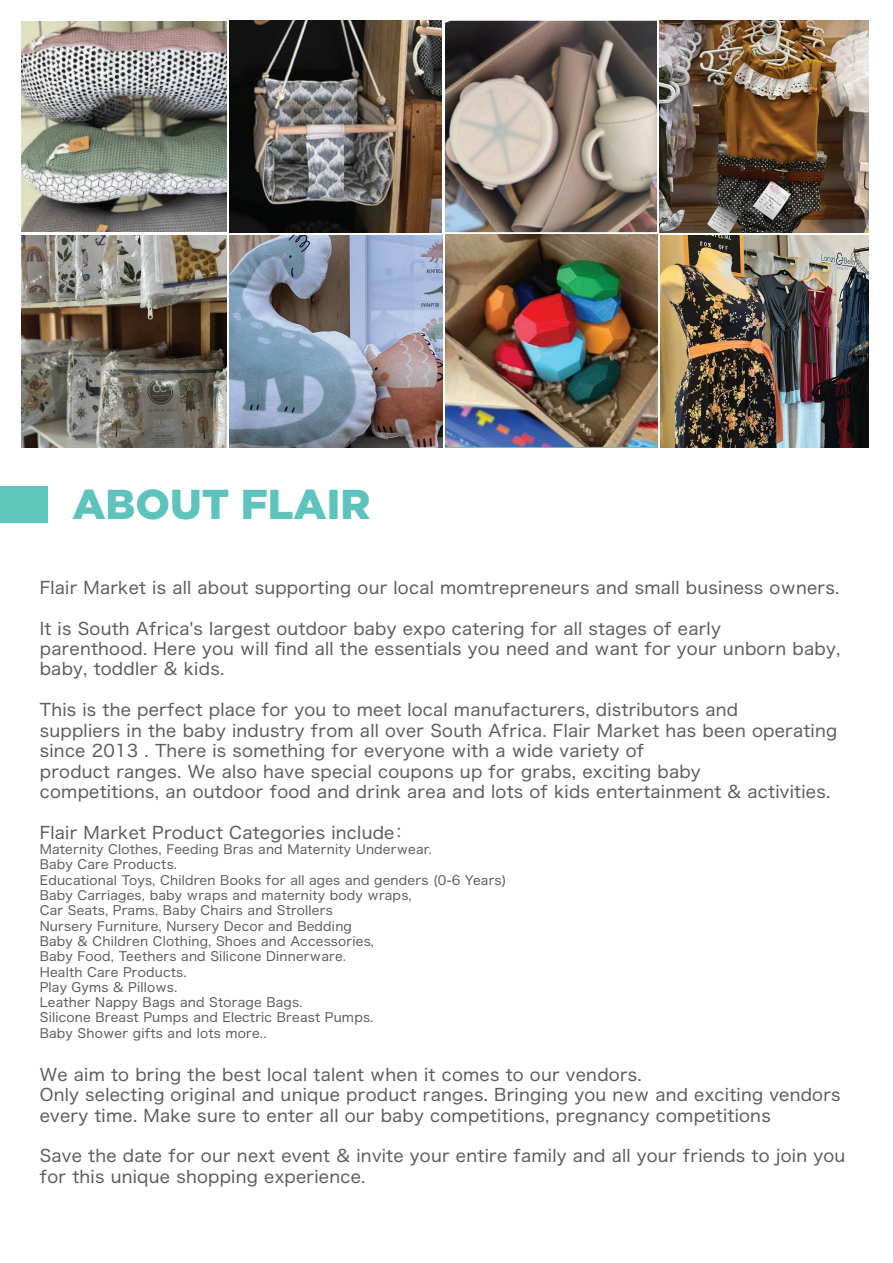
<style>
.page{position:relative;width:893px;height:1263px;background:#fff}
.page>*{position:absolute;margin:0;border:0;box-sizing:border-box;transform-origin:0 0}
.t1{font:900 41.7px "Gotham";color:#5dc4bd}
.t2{font:16.95px/20.4px "Hiragino Sans W4";letter-spacing:.015em;color:#5d5d5d}
.t3{font:12.75px/15.3px "Hiragino Sans W4";letter-spacing:.015em;color:#5d5d5d}
</style>
<div class="page">
<img style="left:22px;top:21px;width:205px;height:211px">
<img style="left:230px;top:21px;width:212px;height:211px">
<img style="left:445px;top:21px;width:212px;height:211px">
<img style="left:22px;top:235px;width:205px;height:212px">
<img style="left:230px;top:235px;width:212px;height:212px">
<img style="left:660px;top:235px;width:209px;height:212px">
<img style="left:660px;top:20px;width:208px;height:212px">
<img style="left:445px;top:235px;width:212px;height:212px">
<div style="left:0;top:486px;width:47px;height:37px;background:#5dc4bd"></div>
<h1 class="t1" style="left:72px;top:480px;width:300px">ABOUT FLAIR</h1>
<p class="t2" style="left:40px;top:576px;width:801px">Flair Market is all about supporting our local momtrepreneurs and small business owners.</p>
<p class="t2" style="left:40px;top:617px;width:802px">It is South Africa's largest outdoor baby expo catering for all stages of early<br>parenthood. Here you will find all the essentials you need and want for your unborn baby, baby, toddler &amp; kids.</p>
<p class="t2" style="left:40px;top:698px;width:799px">This is the perfect place for you to meet local manufacturers, distributors and<br>suppliers in the baby industry from all over South Africa. Flair Market has been operating since 2013 . There is something for everyone with a wide variety of<br>product ranges. We also have special coupons up for grabs, exciting baby<br>competitions, an outdoor food and drink area and lots of kids entertainment &amp; activities.</p>
<p class="t2" style="left:40px;top:821px;width:369px">Flair Market Product Categories include：</p>
<p class="t3" style="left:40px;top:841px;width:468px">Maternity Clothes, Feeding Bras and Maternity Underwear.<br>Baby Care Products.<br>Educational Toys, Children Books for all ages and genders (0-6 Years)<br>Baby Carriages, baby wraps and maternity body wraps,<br>Car Seats, Prams, Baby Chairs and Strollers<br>Nursery Furniture, Nursery Decor and Bedding<br>Baby &amp; Children Clothing, Shoes and Accessories,<br>Baby Food, Teethers and Silicone Dinnerware.<br>Health Care Products.<br>Play Gyms &amp; Pillows.<br>Leather Nappy Bags and Storage Bags.<br>Silicone Breast Pumps and Electric Breast Pumps.<br>Baby Shower gifts and lots more..</p>
<p class="t2" style="left:40px;top:1063px;width:802px">We aim to bring the best local talent when it comes to our vendors.<br>Only selecting original and unique product ranges. Bringing you new and exciting vendors every time. Make sure to enter all our baby competitions, pregnancy competitions</p>
<p class="t2" style="left:40px;top:1145px;width:807px">Save the date for our next event &amp; invite your entire family and all your friends to join you for this unique shopping experience.</p>
</div>
